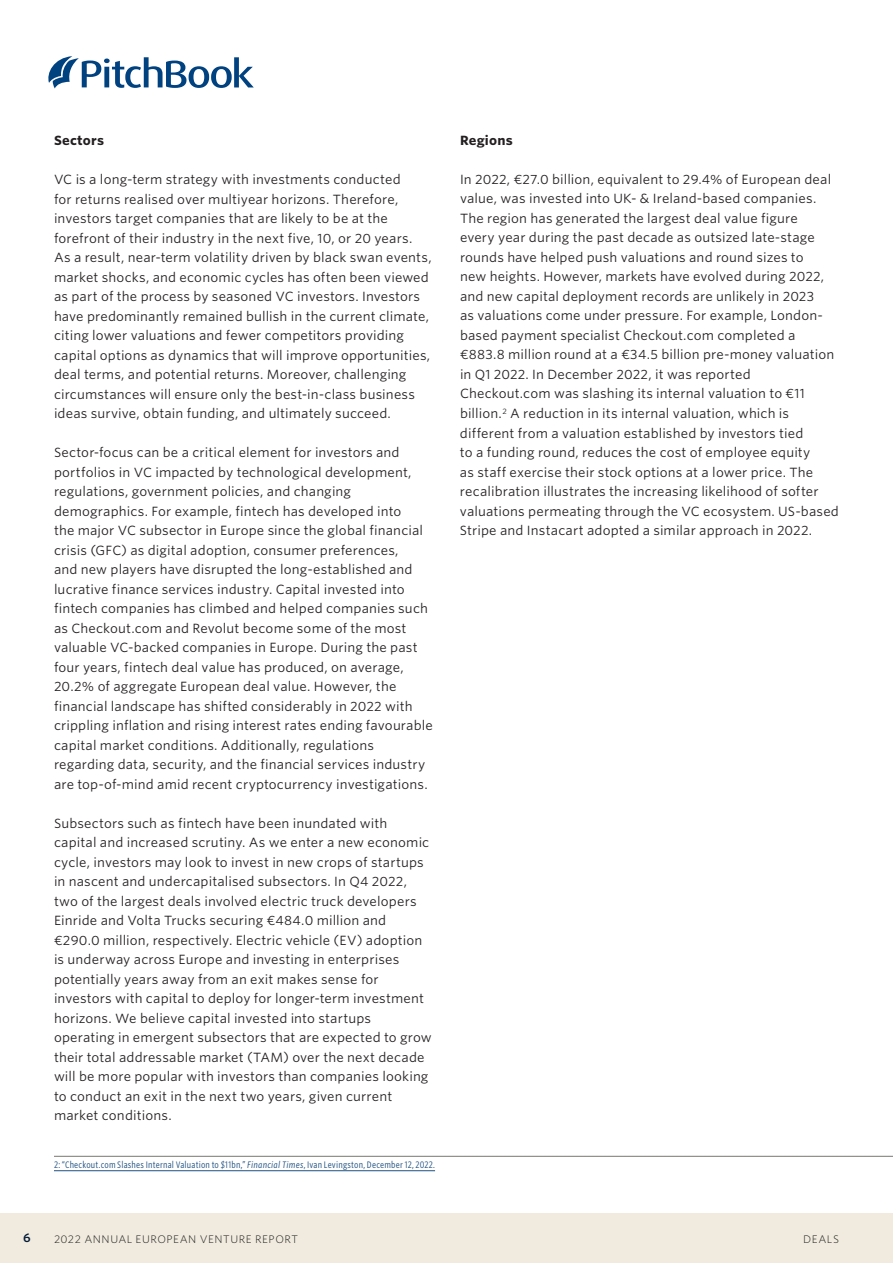
<style>
.page{position:relative;width:893px;height:1263px;background:#fff}
.page>*{position:absolute;margin:0;border:0;box-sizing:border-box;transform-origin:0 0}
.t1{font:12.75px/19.5px "Whitney S Sm";letter-spacing:.01em;color:#231f20}
.t2{font:700 12.75px "Whitney S Sm";letter-spacing:.015em;color:#231f20}
.t3{font:600 12px "Whitney S Sm";color:#051c38}
.t4{font:300 10.5px "Whitney S Sm";letter-spacing:.05em;color:#231f20}
.t5{font:9px "Whitney Cond S Sm";letter-spacing:.02em;color:#1d5080}
.s1{font-style:italic}
</style>
<div class="page">
<div style="left:0;top:1213px;width:893px;height:50px;background:#f0ebde"></div>
<svg style="left:48px;top:56px;width:206px;height:32px"></svg>
<hr style="left:54px;top:1156px;width:839px;height:1px;background:#78766f">
<hr style="left:54px;top:1170px;width:381px;height:1px;background:#1d5080">
<p class="t2" style="left:54px;top:132px;width:52px">Sectors</p>
<p class="t1" style="left:54px;top:170px;width:379px">VC is a long-term strategy with investments conducted<br>for returns realised over multiyear horizons. Therefore, investors target companies that are likely to be at the forefront of their industry in the next five, 10, or 20 years.<br>As a result, near-term volatility driven by black swan events, market shocks, and economic cycles has often been viewed as part of the process by seasoned VC investors. Investors have predominantly remained bullish in the current climate, citing lower valuations and fewer competitors providing capital options as dynamics that will improve opportunities, deal terms, and potential returns. Moreover, challenging circumstances will ensure only the best-in-class business ideas survive, obtain funding, and ultimately succeed.</p>
<p class="t1" style="left:54px;top:443px;width:380px">Sector-focus can be a critical element for investors and portfolios in VC impacted by technological development, regulations, government policies, and changing demographics. For example, fintech has developed into<br>the major VC subsector in Europe since the global financial crisis (GFC) as digital adoption, consumer preferences,<br>and new players have disrupted the long-established and lucrative finance services industry. Capital invested into fintech companies has climbed and helped companies such as Checkout.com and Revolut become some of the most valuable VC-backed companies in Europe. During the past four years, fintech deal value has produced, on average, 20.2% of aggregate European deal value. However, the financial landscape has shifted considerably in 2022 with crippling inflation and rising interest rates ending favourable capital market conditions. Additionally, regulations regarding data, security, and the financial services industry are top-of-mind amid recent cryptocurrency investigations.</p>
<p class="t1" style="left:54px;top:813px;width:379px">Subsectors such as fintech have been inundated with capital and increased scrutiny. As we enter a new economic cycle, investors may look to invest in new crops of startups in nascent and undercapitalised subsectors. In Q4 2022, two of the largest deals involved electric truck developers Einride and Volta Trucks securing €484.0 million and €290.0 million, respectively. Electric vehicle (EV) adoption is underway across Europe and investing in enterprises potentially years away from an exit makes sense for investors with capital to deploy for longer-term investment horizons. We believe capital invested into startups operating in emergent subsectors that are expected to grow their total addressable market (TAM) over the next decade will be more popular with investors than companies looking to conduct an exit in the next two years, given current market conditions.</p>
<p class="t5" style="left:54px;top:1159px;width:383px">2: “Checkout.com Slashes Internal Valuation to $11bn,” <span class="s1">Financial Times</span>, Ivan Levingston, December 12, 2022.</p>
<p class="t2" style="left:460px;top:131px;width:54px">Regions</p>
<p class="t1" style="left:460px;top:169px;width:380px">In 2022, €27.0 billion, equivalent to 29.4% of European deal value, was invested into UK- &amp; Ireland-based companies.<br>The region has generated the largest deal value figure<br>every year during the past decade as outsized late-stage rounds have helped push valuations and round sizes to<br>new heights. However, markets have evolved during 2022, and new capital deployment records are unlikely in 2023<br>as valuations come under pressure. For example, London&shy;based payment specialist Checkout.com completed a €883.8 million round at a €34.5 billion pre-money valuation in Q1 2022. In December 2022, it was reported Checkout.com was slashing its internal valuation to €11 billion.<sup>2</sup> A reduction in its internal valuation, which is different from a valuation established by investors tied<br>to a funding round, reduces the cost of employee equity<br>as staff exercise their stock options at a lower price. The recalibration illustrates the increasing likelihood of softer valuations permeating through the VC ecosystem. US-based Stripe and Instacart adopted a similar approach in 2022.</p>
<p class="t3" style="left:23px;top:1229px;width:9px">6</p>
<p class="t4" style="left:54px;top:1232px;width:245px">2022 ANNUAL EUROPEAN VENTURE REPORT</p>
<p class="t4" style="left:803px;top:1232px;width:37px">DEALS</p>
</div>
